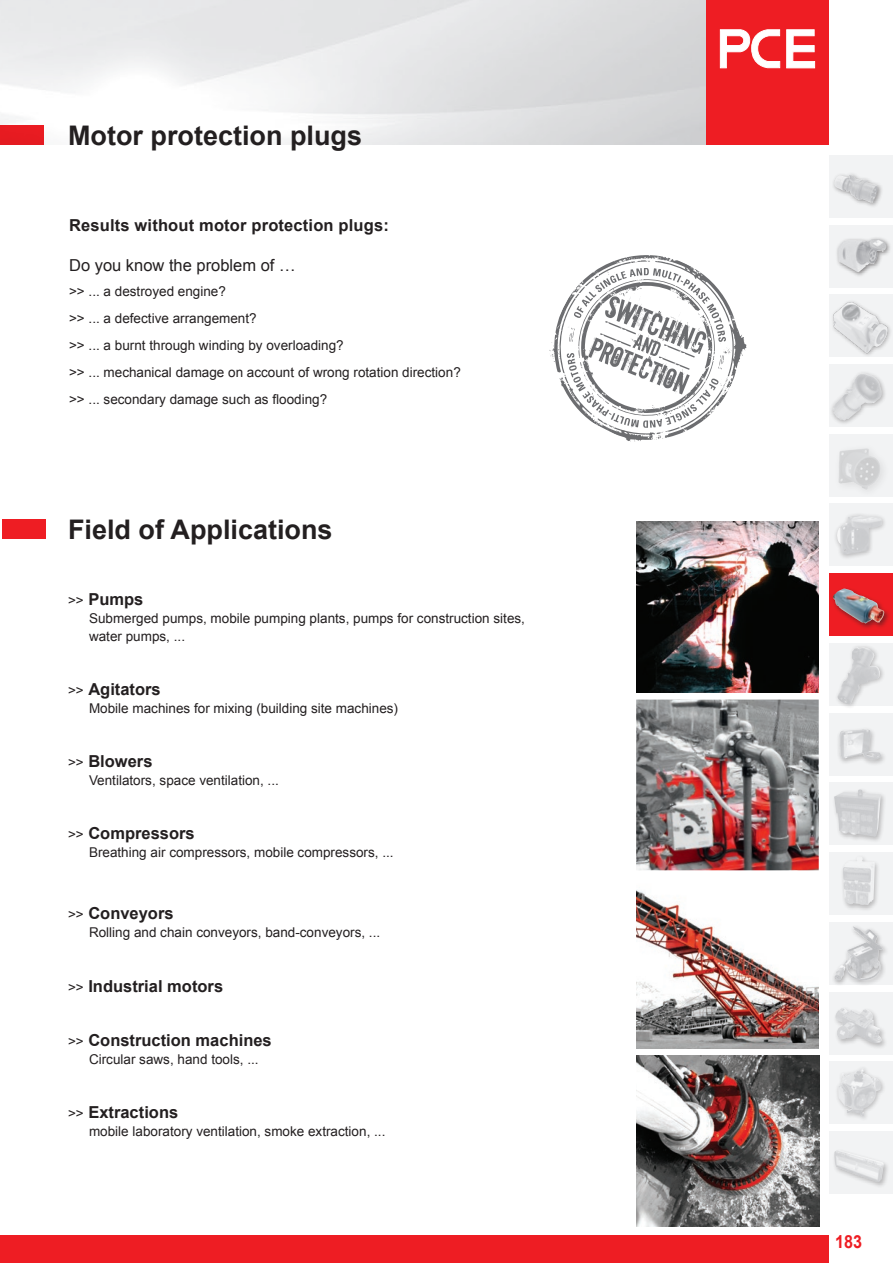
<style>
.page{position:relative;width:893px;height:1263px;background:#fff}
.page>*{position:absolute;margin:0;border:0;box-sizing:border-box;transform-origin:0 0}
.t1{font:700 27px "Arial";color:#231f20}
.t2{font:700 18px "Arial";color:#ee1d23;scale:.9 1}
.t3{font:700 16.5px "Arial";color:#231f20}
.t4{font:16.5px "Arial";color:#231f20}
.t5{font:13.5px/27px "Arial";color:#231f20}
.s1{font-weight:400;font-size:13.5px}
</style>
<div class="page">
<div style="left:0;top:1235px;width:829px;height:28px;background:#ee1d23"></div>
<div style="left:829px;top:155px;width:64px;height:62px;background:#f2f3f4"></div>
<div style="left:829px;top:225px;width:64px;height:62px;background:#f2f3f4"></div>
<div style="left:829px;top:295px;width:64px;height:62px;background:#f2f3f4"></div>
<div style="left:829px;top:364px;width:64px;height:62px;background:#f2f3f4"></div>
<div style="left:829px;top:434px;width:64px;height:62px;background:#f2f3f4"></div>
<div style="left:829px;top:504px;width:64px;height:62px;background:#f2f3f4"></div>
<div style="left:829px;top:574px;width:64px;height:62px;background:#ee1d23"></div>
<div style="left:829px;top:643px;width:64px;height:62px;background:#f2f3f4"></div>
<div style="left:829px;top:713px;width:64px;height:62px;background:#f2f3f4"></div>
<div style="left:829px;top:783px;width:64px;height:62px;background:#f2f3f4"></div>
<div style="left:829px;top:853px;width:64px;height:62px;background:#f2f3f4"></div>
<div style="left:829px;top:922px;width:64px;height:62px;background:#f2f3f4"></div>
<div style="left:829px;top:992px;width:64px;height:62px;background:#f2f3f4"></div>
<div style="left:829px;top:1062px;width:64px;height:62px;background:#f2f3f4"></div>
<div style="left:829px;top:1131px;width:64px;height:63px;background:#f2f3f4"></div>
<div style="left:835px;top:236px;width:57px;height:42px;background:#231f20;opacity:.55"></div>
<img style="left:838px;top:239px;width:48px;height:33px">
<div style="left:829px;top:369px;width:58px;height:57px;background:#231f20;opacity:.55"></div>
<img style="left:832px;top:373px;width:50px;height:48px">
<div style="left:833px;top:512px;width:54px;height:48px;background:#231f20;opacity:.55"></div>
<img style="left:837px;top:515px;width:45px;height:40px">
<div style="left:834px;top:644px;width:51px;height:65px;background:#231f20;opacity:.55"></div>
<img style="left:837px;top:647px;width:44px;height:58px">
<div style="left:835px;top:1065px;width:52px;height:57px;background:#231f20;opacity:.55"></div>
<img style="left:838px;top:1068px;width:43px;height:48px">
<div style="left:832px;top:1147px;width:58px;height:41px;background:#231f20;opacity:.55"></div>
<img style="left:834px;top:1150px;width:4px;height:17px">
<div style="left:831px;top:171px;width:53px;height:37px;background:#231f20;opacity:.55"></div>
<svg style="left:843px;top:174px;width:7px;height:4px"></svg>
<div style="left:832px;top:787px;width:55px;height:56px;background:#231f20;opacity:.55"></div>
<img style="left:834px;top:789px;width:47px;height:48px">
<div style="left:833px;top:1006px;width:55px;height:44px;background:#231f20;opacity:.55"></div>
<img style="left:835px;top:1007px;width:47px;height:36px">
<div style="left:836px;top:726px;width:51px;height:40px;background:#231f20;opacity:.55"></div>
<img style="left:841px;top:728px;width:23px;height:3px">
<div style="left:840px;top:854px;width:41px;height:58px;background:#231f20;opacity:.55"></div>
<img style="left:843px;top:856px;width:32px;height:49px">
<div style="left:831px;top:923px;width:58px;height:63px;background:#231f20;opacity:.55"></div>
<img style="left:834px;top:926px;width:50px;height:55px">
<div style="left:831px;top:586px;width:60px;height:44px;background:#231f20;opacity:.55"></div>
<div style="left:833px;top:443px;width:57px;height:56px;background:#f2f3f4"></div>
<img style="left:833px;top:448px;width:51px;height:51px">
<div style="left:831px;top:299px;width:62px;height:59px;background:#f2f3f4"></div>
<img style="left:833px;top:301px;width:57px;height:54px">
<div style="left:706px;top:0;width:123px;height:145px;background:#ee1d23"></div>
<svg style="left:786px;top:29px;width:29px;height:39px"></svg>
<svg style="left:720px;top:29px;width:60px;height:39px"></svg>
<img style="left:0;top:0;width:1px;height:1263px">
<hr style="left:0;top:1118px;width:1px;height:114px;background:#fff">
<div style="left:1px;top:125px;width:43px;height:20px;background:#e71b21"></div>
<div style="left:2px;top:519px;width:43px;height:20px;background:#ee1d23"></div>
<img style="left:636px;top:522px;width:183px;height:170px">
<img style="left:636px;top:699px;width:183px;height:171px">
<img style="left:637px;top:1055px;width:182px;height:171px">
<img style="left:636px;top:890px;width:183px;height:158px">
<svg style="left:549px;top:255px;width:197px;height:187px"></svg>
<h1 class="t1" style="left:68px;top:117px;width:296px">Motor protection plugs</h1>
<p class="t3" style="left:69px;top:214px;width:321px">Results without motor protection plugs:</p>
<p class="t4" style="left:69px;top:254px;width:228px">Do you know the problem of …</p>
<p class="t5" style="left:69px;top:278px;width:393px">&gt;&gt; ... a destroyed engine?<br>&gt;&gt; ... a defective arrangement?<br>&gt;&gt; ... a burnt through winding by overloading?<br>&gt;&gt; ... mechanical damage on account of wrong rotation direction? &gt;&gt; ... secondary damage such as flooding?</p>
<h1 class="t1" style="left:68px;top:512px;width:266px">Field of Applications</h1>
<p class="t3" style="left:68px;top:589px;width:77px"><span class="s1">&gt;&gt;</span> Pumps</p>
<p class="t5" style="left:89px;top:610px;width:437px;line-height:18px">Submerged pumps, mobile pumping plants, pumps for construction sites, water pumps, ...</p>
<p class="t3" style="left:68px;top:679px;width:94px"><span class="s1">&gt;&gt;</span> Agitators</p>
<p class="t5" style="left:89px;top:695px;width:311px">Mobile machines for mixing (building site machines)</p>
<p class="t3" style="left:68px;top:751px;width:86px"><span class="s1">&gt;&gt;</span> Blowers</p>
<p class="t5" style="left:89px;top:767px;width:191px">Ventilators, space ventilation, ...</p>
<p class="t3" style="left:68px;top:823px;width:128px"><span class="s1">&gt;&gt;</span> Compressors</p>
<p class="t5" style="left:89px;top:839px;width:306px">Breathing air compressors, mobile compressors, ...</p>
<p class="t3" style="left:68px;top:902px;width:107px"><span class="s1">&gt;&gt;</span> Conveyors</p>
<p class="t5" style="left:89px;top:918px;width:293px">Rolling and chain conveyors, band-conveyors, ...</p>
<p class="t3" style="left:68px;top:976px;width:157px"><span class="s1">&gt;&gt;</span> Industrial motors</p>
<p class="t3" style="left:68px;top:1030px;width:205px"><span class="s1">&gt;&gt;</span> Construction machines</p>
<p class="t5" style="left:89px;top:1046px;width:171px">Circular saws, hand tools, ...</p>
<p class="t3" style="left:68px;top:1102px;width:112px"><span class="s1">&gt;&gt;</span> Extractions</p>
<p class="t5" style="left:89px;top:1118px;width:298px">mobile laboratory ventilation, smoke extraction, ...</p>
<h2 class="t2" style="left:835px;top:1230px;width:32px">183</h2>
</div>
